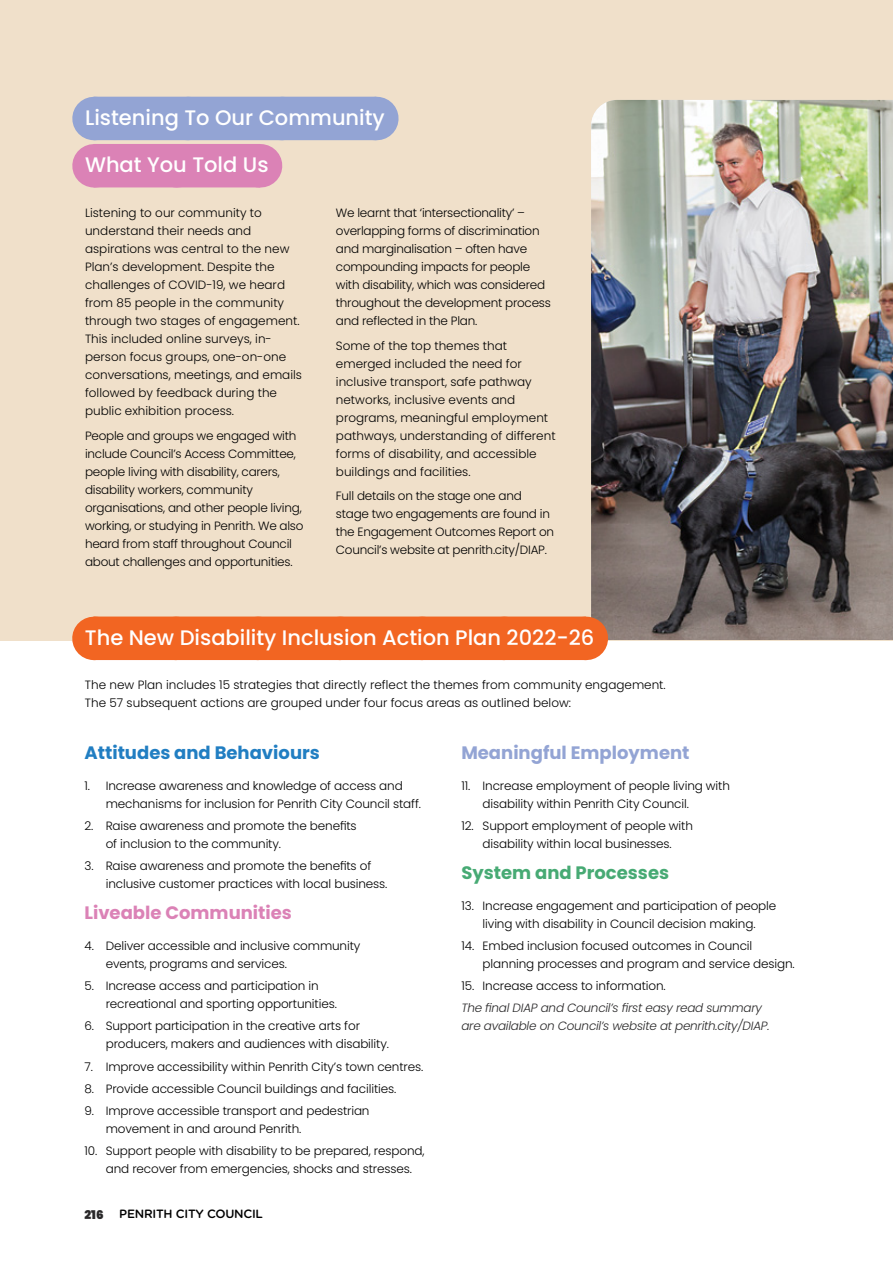
<style>
.page{position:relative;width:893px;height:1263px;background:#fff}
.page>*{position:absolute;margin:0;border:0;box-sizing:border-box;transform-origin:0 0}
.H2_Orange{font:500 21px "Poppins";color:#fff}
.H2_Purple{font:500 21px "Poppins";color:#fff}
.H2_Pink{font:500 21px "Poppins";color:#fff}
.H3_Priority_Headings{font:700 18px "Poppins";color:#217ec2}
.H3_Priority_Headings-2{font:700 18px "Poppins";color:#93a4d4}
.H3_Priority_Headings-3{font:700 18px "Poppins";color:#db82b6}
.H3_Priority_Headings-4{font:700 18px "Poppins";color:#47aa74}
.Number{font:300 12px/18px "Poppins";letter-spacing:-.01em;color:#000}
.Body_8pt{font:300 12px/18px "Poppins";color:#000}
.Body_8pt-2{font:300 12px/18px "Poppins";letter-spacing:-.02em;color:#000}
.Caption_NEW{font:italic 300 12px/18px "Poppins";letter-spacing:-.02em;color:#292829}
.t1{font:500 12px "Gotham Rounded";letter-spacing:-.02em;color:#000}
.t2{font:900 12px "Poppins";color:#292829}
</style>
<div class="page">
<div style="left:0;top:0;width:893px;height:640px;background:#f0e0ca"></div>
<hr style="left:376px;top:97px;width:1px;height:43px;background:#93a4d4">
<div style="left:94px;top:97px;width:282px;height:43px;background:#93a4d4"></div>
<svg style="left:177px;top:140px;width:152px;height:48px"></svg>
<hr style="left:94px;top:144px;width:1px;height:44px;background:#db82b6">
<hr style="left:260px;top:144px;width:1px;height:44px;background:#db82b6">
<div style="left:94px;top:144px;width:166px;height:43px;background:#db82b6"></div>
<img style="left:591px;top:100px;width:302px;height:540px">
<div style="left:93px;top:616px;width:493px;height:44px;background:#f26522"></div>
<h2 class="H2_Purple" style="left:85px;top:106px;width:301px">Listening To Our Community</h2>
<h2 class="H2_Pink" style="left:85px;top:153px;width:185px">What You Told Us</h2>
<p class="Body_8pt" style="left:85px;top:204px;width:218px">Listening to our community to understand their needs and aspirations was central to the new<br>Plan’s development. Despite the challenges of COVID-19, we heard from 85 people in the community through two stages of engagement.<br>This included online surveys, in&shy;person focus groups, one-on-one conversations, meetings, and emails followed by feedback during the public exhibition process.</p>
<p class="Body_8pt-2" style="left:85px;top:426px;width:220px">People and groups we engaged with include Council’s Access Committee, people living with disability, carers, disability workers, community organisations, and other people living, working, or studying in Penrith. We also heard from staff throughout Council about challenges and opportunities.</p>
<p class="Body_8pt-2" style="left:336px;top:204px;width:217px">We learnt that ‘intersectionality’ – overlapping forms of discrimination and marginalisation – often have compounding impacts for people with disability, which was considered throughout the development process and reflected in the Plan.</p>
<p class="Body_8pt" style="left:336px;top:336px;width:221px">Some of the top themes that emerged included the need for inclusive transport, safe pathway networks, inclusive events and programs, meaningful employment pathways, understanding of different forms of disability, and accessible buildings and facilities.</p>
<p class="Body_8pt-2" style="left:336px;top:487px;width:220px">Full details on the stage one and stage two engagements are found in the Engagement Outcomes Report on Council’s website at penrith.city/DIAP.</p>
<h2 class="H2_Orange" style="left:85px;top:625px;width:511px">The New Disability Inclusion Action Plan 2022-26</h2>
<p class="Body_8pt" style="left:85px;top:675px;width:582px">The new Plan includes 15 strategies that directly reflect the themes from community engagement.<br>The 57 subsequent actions are grouped under four focus areas as outlined below:</p>
<p class="H3_Priority_Headings" style="left:84px;top:742px;width:237px">Attitudes and Behaviours</p>
<p class="Number" style="left:106px;top:776px;width:317px;text-indent:-21px">1. Increase awareness and knowledge of access and mechanisms for inclusion for Penrith City Council staff.</p>
<p class="Number" style="left:106px;top:817px;width:253px;text-indent:-21px">2. Raise awareness and promote the benefits of inclusion to the community.</p>
<p class="Number" style="left:106px;top:857px;width:283px;text-indent:-21px">3. Raise awareness and promote the benefits of inclusive customer practices with local business.</p>
<p class="H3_Priority_Headings-3" style="left:84px;top:902px;width:209px">Liveable Communities</p>
<p class="Number" style="left:106px;top:937px;width:256px;text-indent:-21px">4. Deliver accessible and inclusive community events, programs and services.</p>
<p class="Number" style="left:106px;top:977px;width:233px;text-indent:-21px">5. Increase access and participation in recreational and sporting opportunities.</p>
<p class="Number" style="left:106px;top:1017px;width:285px;text-indent:-21px">6. Support participation in the creative arts for producers, makers and audiences with disability.</p>
<p class="Number" style="left:84px;top:1057px;width:340px">7. Improve accessibility within Penrith City’s town centres.</p>
<p class="Number" style="left:84px;top:1080px;width:313px">8. Provide accessible Council buildings and facilities.</p>
<p class="Number" style="left:106px;top:1102px;width:265px;text-indent:-21px">9. Improve accessible transport and pedestrian movement in and around Penrith.</p>
<p class="Number" style="left:106px;top:1142px;width:320px;text-indent:-21px">10. Support people with disability to be prepared, respond, and recover from emergencies, shocks and stresses.</p>
<p class="t2" style="left:84px;top:1207px;width:21px">216</p>
<p class="t1" style="left:119px;top:1205px;width:145px">PENRITH CITY COUNCIL</p>
<p class="H3_Priority_Headings-2" style="left:461px;top:742px;width:230px">Meaningful Employment</p>
<p class="Number" style="left:483px;top:776px;width:249px;text-indent:-21px">11. Increase employment of people living with disability within Penrith City Council.</p>
<p class="Number" style="left:461px;top:817px;width:233px;text-align:center">12. Support employment of people with disability within local businesses.</p>
<p class="H3_Priority_Headings-4" style="left:461px;top:862px;width:209px">System and Processes</p>
<p class="Number" style="left:461px;top:896px;width:316px;text-align:center">13. Increase engagement and participation of people living with disability in Council decision making.</p>
<p class="Number" style="left:483px;top:937px;width:314px;text-indent:-21px">14. Embed inclusion focused outcomes in Council planning processes and program and service design.</p>
<p class="Number" style="left:461px;top:977px;width:206px">15. Increase access to information.</p>
<p class="Caption_NEW" style="left:461px;top:999px;width:310px">The final DIAP and Council’s first easy read summary are available on Council’s website at penrith.city/DIAP.</p>
</div>
